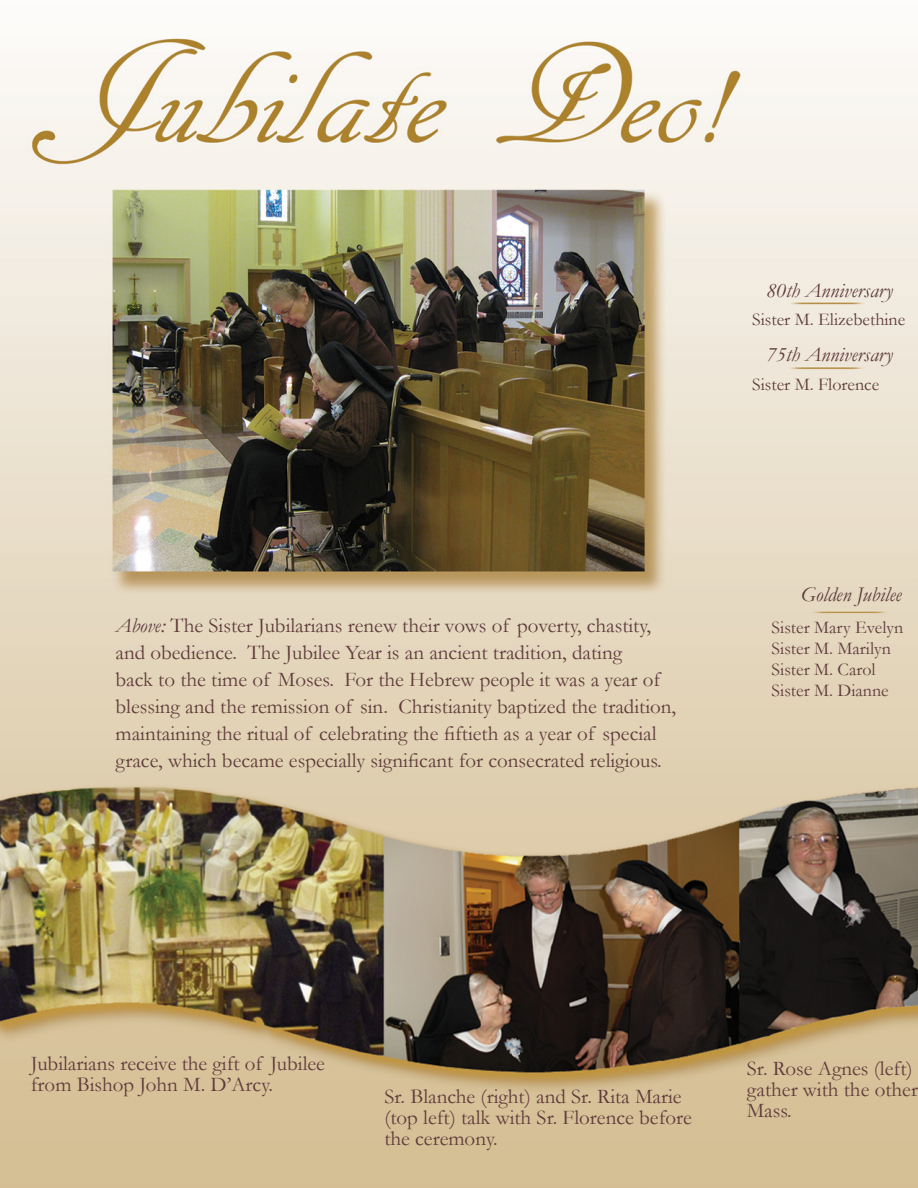
<style>
.page{position:relative;width:918px;height:1188px;background:#fff}
.page>*{position:absolute;margin:0;border:0;box-sizing:border-box;transform-origin:0 0}
.t1{font:21px/27px "Garamond";color:#5f3b3b}
.t2{font:italic 21px "Garamond";color:#5f3b3b}
.t3{font:18px/21px "Garamond";color:#5f3b3b}
.s1{font-style:italic}
</style>
<div class="page">
<img style="left:0;top:38px;width:918px;height:1150px">
<p class="t2" style="left:766px;top:276px;width:128px">80th Anniversary</p>
<p class="t3" style="left:752px;top:308px;width:155px">Sister M. Elizebethine</p>
<p class="t2" style="left:766px;top:340px;width:128px">75th Anniversary</p>
<p class="t3" style="left:752px;top:373px;width:129px">Sister M. Florence</p>
<p class="t1" style="left:116px;top:611px;width:562px"><span class="s1">Above:</span> The Sister Jubilarians renew their vows of poverty, chastity, and obedience. The Jubilee Year is an ancient tradition, dating<br>back to the time of Moses. For the Hebrew people it was a year of blessing and the remission of sin. Christianity baptized the tradition, maintaining the ritual of celebrating the fiftieth as a year of special grace, which became especially significant for consecrated religious.</p>
<p class="t2" style="left:801px;top:581px;width:102px">Golden Jubilee</p>
<p class="t3" style="left:772px;top:616px;width:133px">Sister Mary Evelyn<br>Sister M. Marilyn<br>Sister M. Carol<br>Sister M. Dianne</p>
<p class="t1" style="left:31px;top:1052px;width:296px;line-height:21px">Jubilarians receive the gift of Jubilee from Bishop John M. D’Arcy.</p>
<p class="t1" style="left:384px;top:1086px;width:309px;line-height:21px">Sr. Blanche (right) and Sr. Rita Marie (top left) talk with Sr. Florence before the ceremony.</p>
<p class="t1" style="left:747px;top:1058px;width:173px;line-height:21px">Sr. Rose Agnes (left) gather with the other<br>Mass.</p>
</div>
